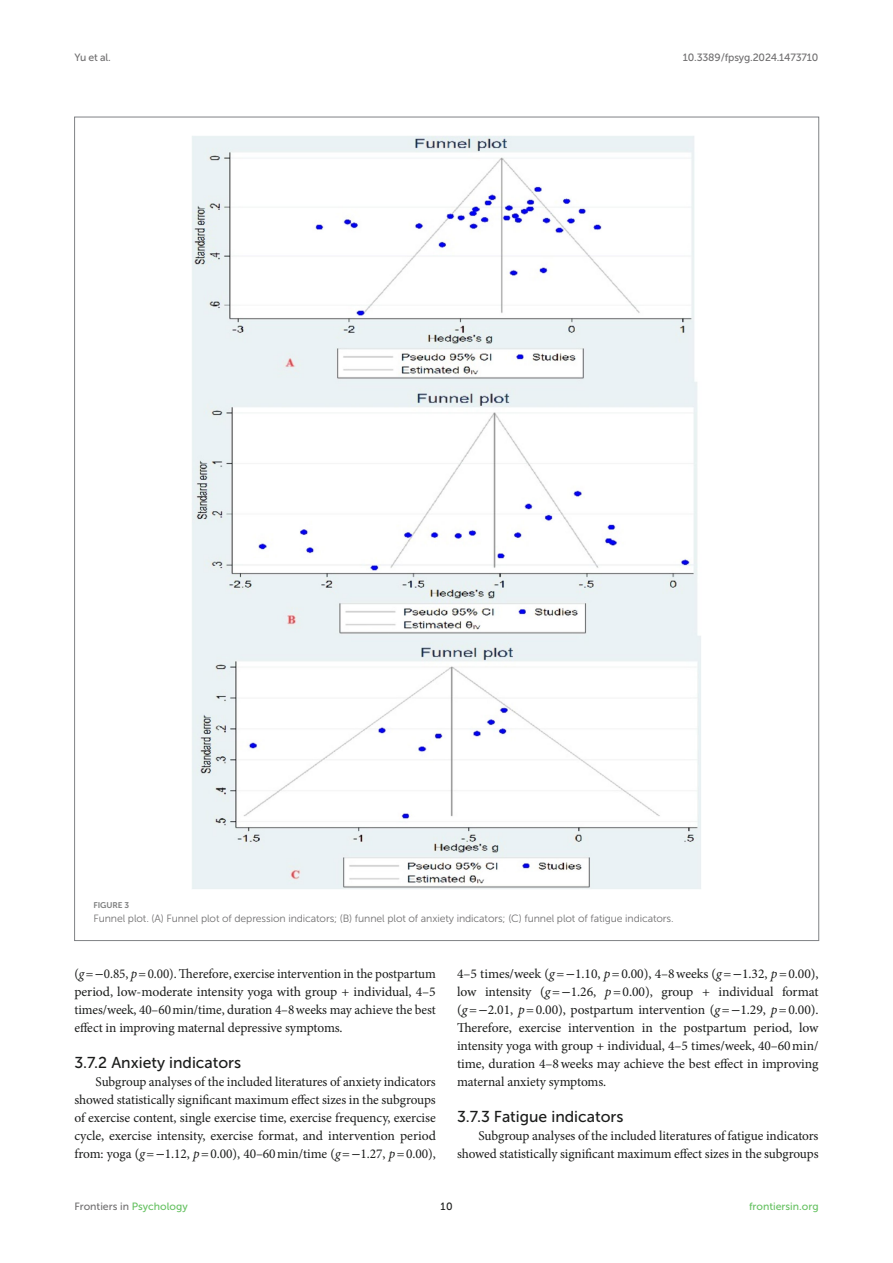
<style>
.page{position:relative;width:893px;height:1263px;background:#fff}
.page>*{position:absolute;margin:0;border:0;box-sizing:border-box;transform-origin:0 0}
.HEAD_3{font:15.75px "Museo Sans 500";color:#1b1c1b}
.TEXT_FLUSH{font:13.5px/18px "Minion Pro";letter-spacing:-.005em;color:#1b1c1b;text-align:justify}
.FIG_LEG{font:10.5px "Museo Sans 300";letter-spacing:-.01em;color:#706f70}
.t1{font:10.5px "Museo Sans 500";letter-spacing:-.015em;color:#706f70}
.t2{font:10.5px "Museo Sans 500";color:#65c161}
.t3{font:10.5px "Museo Sans 500";color:#1b1c1b}
.FIG_HD{font:8.25px "Museo Sans 700";letter-spacing:-.01em;color:#7e7f7f}
.s1{font-style:italic}
.s2{font-family:"STIX General"}
.s3{color:#65c161}
</style>
<div class="page">
<img style="left:192px;top:136px;width:509px;height:753px">
<p class="t1" style="left:74px;top:51px;width:38px">Yu et al.</p>
<p class="t1" style="left:683px;top:51px;width:137px">10.3389/fpsyg.2024.1473710</p>
<p class="FIG_HD" style="left:94px;top:901px;width:37px">FIGURE 3</p>
<p class="FIG_LEG" style="left:94px;top:912px;width:582px">Funnel plot. (A) Funnel plot of depression indicators; (B) funnel plot of anxiety indicators; (C) funnel plot of fatigue indicators.</p>
<p class="TEXT_FLUSH" style="left:74px;top:965px;width:363px">(<span class="s1">g</span>=<span class="s2">−</span>0.85, <span class="s1">p</span>=0.00). Therefore, exercise intervention in the postpartum period, low-moderate intensity yoga with group + individual, 4–5 times/week, 40–60min/time, duration 4–8weeks may achieve the best effect in improving maternal depressive symptoms.</p>
<p class="HEAD_3" style="left:74px;top:1054px;width:168px">3.7.2 Anxiety indicators</p>
<p class="TEXT_FLUSH" style="left:74px;top:1073px;width:363px;text-indent:21px">Subgroup analyses of the included literatures of anxiety indicators showed statistically significant maximum effect sizes in the subgroups of exercise content, single exercise time, exercise frequency, exercise cycle, exercise intensity, exercise format, and intervention period from: yoga (<span class="s1">g</span>=<span class="s2">−</span>1.12, <span class="s1">p</span>=0.00), 40–60min/time (<span class="s1">g</span>=<span class="s2">−</span>1.27, <span class="s1">p</span>=0.00),</p>
<p class="TEXT_FLUSH" style="left:457px;top:965px;width:363px">4–5 times/week (<span class="s1">g</span>=<span class="s2">−</span>1.10, <span class="s1">p</span>=0.00), 4–8weeks (<span class="s1">g</span>=<span class="s2">−</span>1.32, <span class="s1">p</span>=0.00), low intensity (<span class="s1">g</span>=<span class="s2">−</span>1.26, <span class="s1">p</span>=0.00), group + individual format (<span class="s1">g</span>=<span class="s2">−</span>2.01, <span class="s1">p</span>=0.00), postpartum intervention (<span class="s1">g</span>=<span class="s2">−</span>1.29, <span class="s1">p</span>=0.00).<br>Therefore, exercise intervention in the postpartum period, low intensity yoga with group + individual, 4–5 times/week, 40–60min/ time, duration 4–8weeks may achieve the best effect in improving maternal anxiety symptoms.</p>
<p class="HEAD_3" style="left:457px;top:1108px;width:168px">3.7.3 Fatigue indicators</p>
<p class="TEXT_FLUSH" style="left:457px;top:1127px;width:363px;text-align:right">Subgroup analyses of the included literatures of fatigue indicators showed statistically significant maximum effect sizes in the subgroups</p>
<p class="t1" style="left:74px;top:1200px;width:115px">Frontiers in <span class="s3">Psychology</span></p>
<p class="t3" style="left:440px;top:1200px;width:14px">10</p>
<p class="t2" style="left:749px;top:1200px;width:71px">frontiersin.org</p>
</div>
